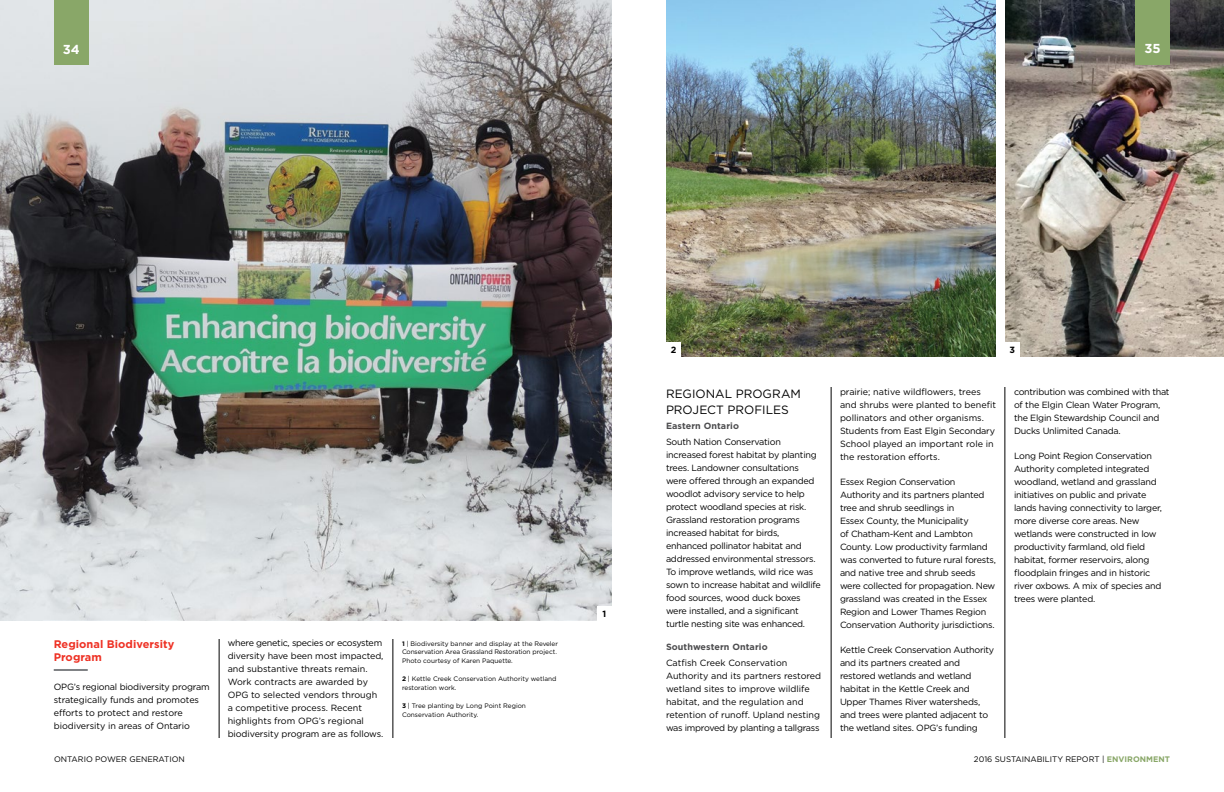
<style>
.page{position:relative;width:1224px;height:792px;background:#fff}
.page>*{position:absolute;margin:0;border:0;box-sizing:border-box;transform-origin:0 0}
.t1{font:700 13px "Gotham";color:#fff}
.t2{font:12px/16px "Gotham";color:#000}
.t3{font:700 11px/13.2px "Gotham";letter-spacing:.005em;color:#ee3124}
.t4{font:9px/13px "Gotham";letter-spacing:-.025em;color:#000}
.t5{font:9px/13px "Gotham";color:#000}
.t6{font:9px/13px "Gotham";letter-spacing:-.005em;color:#000}
.t7{font:700 9px "Gotham";letter-spacing:.01em;color:#4d4d4f}
.t8{font:700 9px "Gotham";color:#000}
.t9{font:8px "Gotham";color:#000}
.t10{font:6.5px/8.5px "Gotham";color:#000}
.s1{font-weight:700}
.s2{font-weight:700;color:#89a768}
</style>
<div class="page">
<hr style="left:54px;top:669px;width:34px;height:2px;background:#808285">
<img style="left:0;top:0;width:612px;height:621px">
<img style="left:1005px;top:0;width:219px;height:357px">
<img style="left:666px;top:0;width:330px;height:357px">
<hr style="left:393px;top:639px;width:1px;height:99px;background:#000">
<hr style="left:219px;top:639px;width:1px;height:99px;background:#000">
<hr style="left:831px;top:387px;width:1px;height:351px;background:#000">
<hr style="left:1005px;top:387px;width:1px;height:351px;background:#000">
<div style="left:597px;top:606px;width:15px;height:15px;background:#fff"></div>
<div style="left:666px;top:342px;width:15px;height:15px;background:#fff"></div>
<div style="left:1005px;top:342px;width:15px;height:15px;background:#fff"></div>
<div style="left:1136px;top:0;width:34px;height:65px;background:#89a768"></div>
<div style="left:54px;top:0;width:34px;height:65px;background:#89a768"></div>
<h1 class="t1" style="left:63px;top:40px;width:19px">34</h1>
<h1 class="t1" style="left:1145px;top:40px;width:18px">35</h1>
<p class="t3" style="left:54px;top:637px;width:122px">Regional Biodiversity<br>Program</p>
<p class="t6" style="left:54px;top:680px;width:157px">OPG’s regional biodiversity program strategically funds and promotes efforts to protect and restore biodiversity in areas of Ontario</p>
<p class="t4" style="left:228px;top:636px;width:157px">where genetic, species or ecosystem diversity have been most impacted, and substantive threats remain.<br>Work contracts are awarded by OPG to selected vendors through a competitive process. Recent highlights from OPG’s regional biodiversity program are as follows.</p>
<p class="t10" style="left:402px;top:639px;width:157px"><span class="s1">1</span> | Biodiversity banner and display at the Reveler<br>Conservation Area Grassland Restoration project.<br>Photo courtesy of Karen Paquette.</p>
<p class="t10" style="left:402px;top:675px;width:156px"><span class="s1">2</span> | Kettle Creek Conservation Authority wetland restoration work.</p>
<p class="t10" style="left:402px;top:702px;width:125px"><span class="s1">3</span> | Tree planting by Long Point Region<br>Conservation Authority.</p>
<p class="t8" style="left:603px;top:608px;width:5px">1</p>
<p class="t8" style="left:671px;top:344px;width:7px">2</p>
<p class="t8" style="left:1009px;top:344px;width:7px">3</p>
<h2 class="t2" style="left:666px;top:385px;width:136px">REGIONAL PROGRAM<br>PROJECT PROFILES</h2>
<p class="t7" style="left:666px;top:420px;width:75px">Eastern Ontario</p>
<p class="t4" style="left:666px;top:435px;width:156px">South Nation Conservation increased forest habitat by planting trees. Landowner consultations were offered through an expanded woodlot advisory service to help protect woodland species at risk.<br>Grassland restoration programs increased habitat for birds, enhanced pollinator habitat and addressed environmental stressors.<br>To improve wetlands, wild rice was sown to increase habitat and wildlife food sources, wood duck boxes were installed, and a significant turtle nesting site was enhanced.</p>
<p class="t7" style="left:666px;top:641px;width:103px">Southwestern Ontario</p>
<p class="t5" style="left:666px;top:656px;width:157px">Catfish Creek Conservation Authority and its partners restored wetland sites to improve wildlife habitat, and the regulation and retention of runoff. Upland nesting was improved by planting a tallgrass</p>
<p class="t5" style="left:840px;top:385px;width:158px">prairie; native wildflowers, trees and shrubs were planted to benefit pollinators and other organisms.<br>Students from East Elgin Secondary School played an important role in the restoration efforts.</p>
<p class="t4" style="left:840px;top:475px;width:158px">Essex Region Conservation Authority and its partners planted tree and shrub seedlings in<br>Essex County, the Municipality<br>of Chatham-Kent and Lambton County. Low productivity farmland was converted to future rural forests, and native tree and shrub seeds were collected for propagation. New grassland was created in the Essex Region and Lower Thames Region Conservation Authority jurisdictions.</p>
<p class="t4" style="left:840px;top:643px;width:156px">Kettle Creek Conservation Authority and its partners created and restored wetlands and wetland habitat in the Kettle Creek and<br>Upper Thames River watersheds, and trees were planted adjacent to the wetland sites. OPG’s funding</p>
<p class="t4" style="left:1014px;top:385px;width:157px">contribution was combined with that of the Elgin Clean Water Program, the Elgin Stewardship Council and<br>Ducks Unlimited Canada.</p>
<p class="t4" style="left:1014px;top:449px;width:149px">Long Point Region Conservation<br>Authority completed integrated woodland, wetland and grassland initiatives on public and private lands having connectivity to larger, more diverse core areas. New wetlands were constructed in low productivity farmland, old field habitat, former reservoirs, along floodplain fringes and in historic river oxbows. A mix of species and trees were planted.</p>
<p class="t9" style="left:54px;top:754px;width:132px">ONTARIO POWER GENERATION</p>
<p class="t9" style="left:974px;top:754px;width:198px">2016 SUSTAINABILITY REPORT | <span class="s2">ENVIRONMENT</span></p>
</div>
